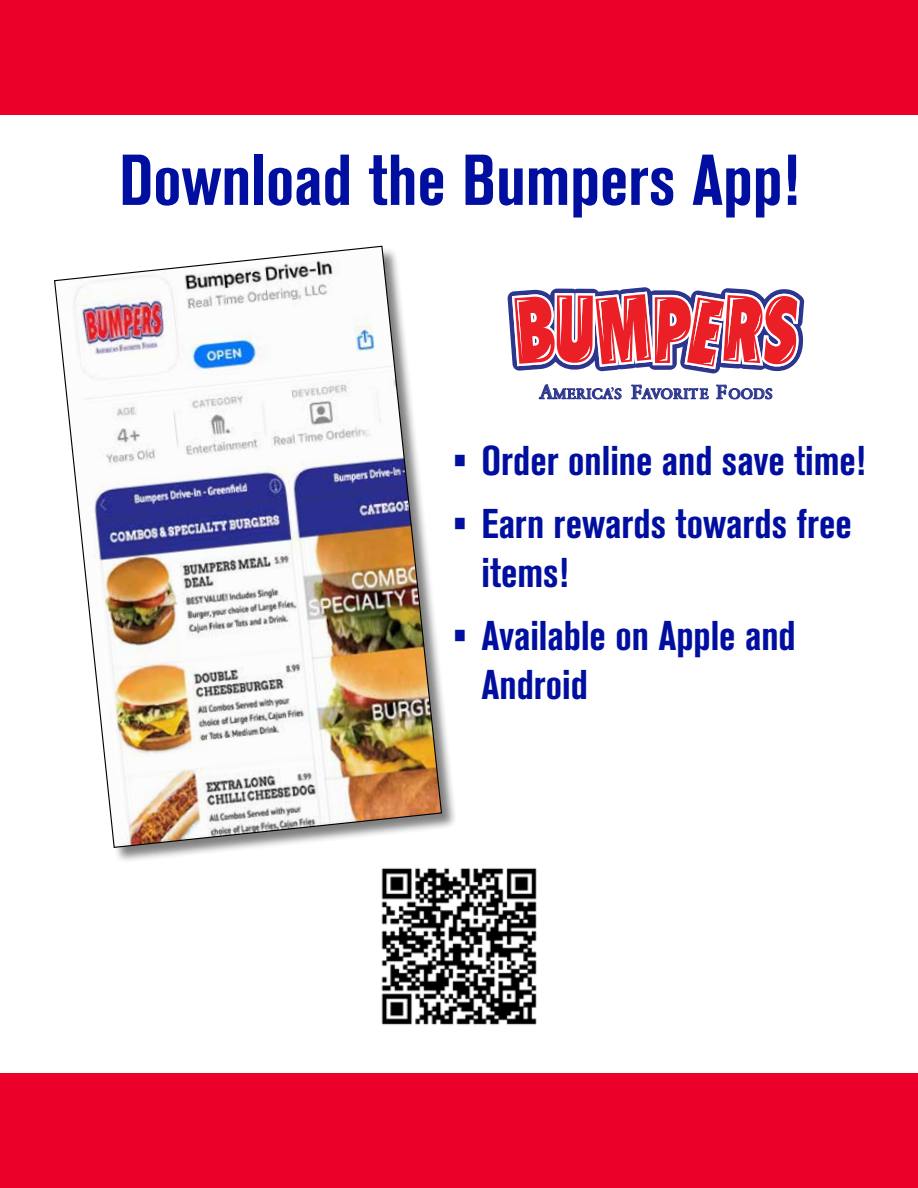
<style>
.page{position:relative;width:918px;height:1188px;background:#fff}
.page>*{position:absolute;margin:0;border:0;box-sizing:border-box;transform-origin:0 0}
.t1{font:700 condensed 71.25px "Akzidenz Grotesk BQ";color:#000f9f}
.t2{font:700 condensed 41.25px/49.5px "Akzidenz Grotesk BQ";color:#000f9f}
.t3{font:700 15px "Garamond";color:#2d368f}
.s1{font-size:20.55px}
</style>
<div class="page">
<div style="left:0;top:0;width:918px;height:114px;background:#ea0029"></div>
<div style="left:55px;top:246px;width:403px;height:618px;background:#000;opacity:.5"></div>
<img style="left:54px;top:245px;width:389px;height:604px">
<svg style="left:508px;top:287px;width:296px;height:86px"></svg>
<svg style="left:611px;top:387px;width:3px;height:5px"></svg>
<img style="left:371px;top:857px;width:166px;height:168px">
<div style="left:0;top:1074px;width:918px;height:114px;background:#ea0029"></div>
<h1 class="t1" style="left:119px;top:139px;width:681px">Download the Bumpers App!</h1>
<p class="t3" style="left:539px;top:388px;width:235px"><span class="s1">B</span>NFSJDBT <span class="s1">!G</span>BWPSJUF<span class="s1">!G</span>PPET</p>
<p class="t2" style="left:453px;top:436px;width:414px">• Order online and save time!</p>
<p class="t2" style="left:481px;top:499px;width:372px;text-indent:-28px">• Earn rewards towards free items!</p>
<p class="t2" style="left:482px;top:610px;width:316px;text-indent:-28px">• Available on Apple and<br>Android</p>
</div>
